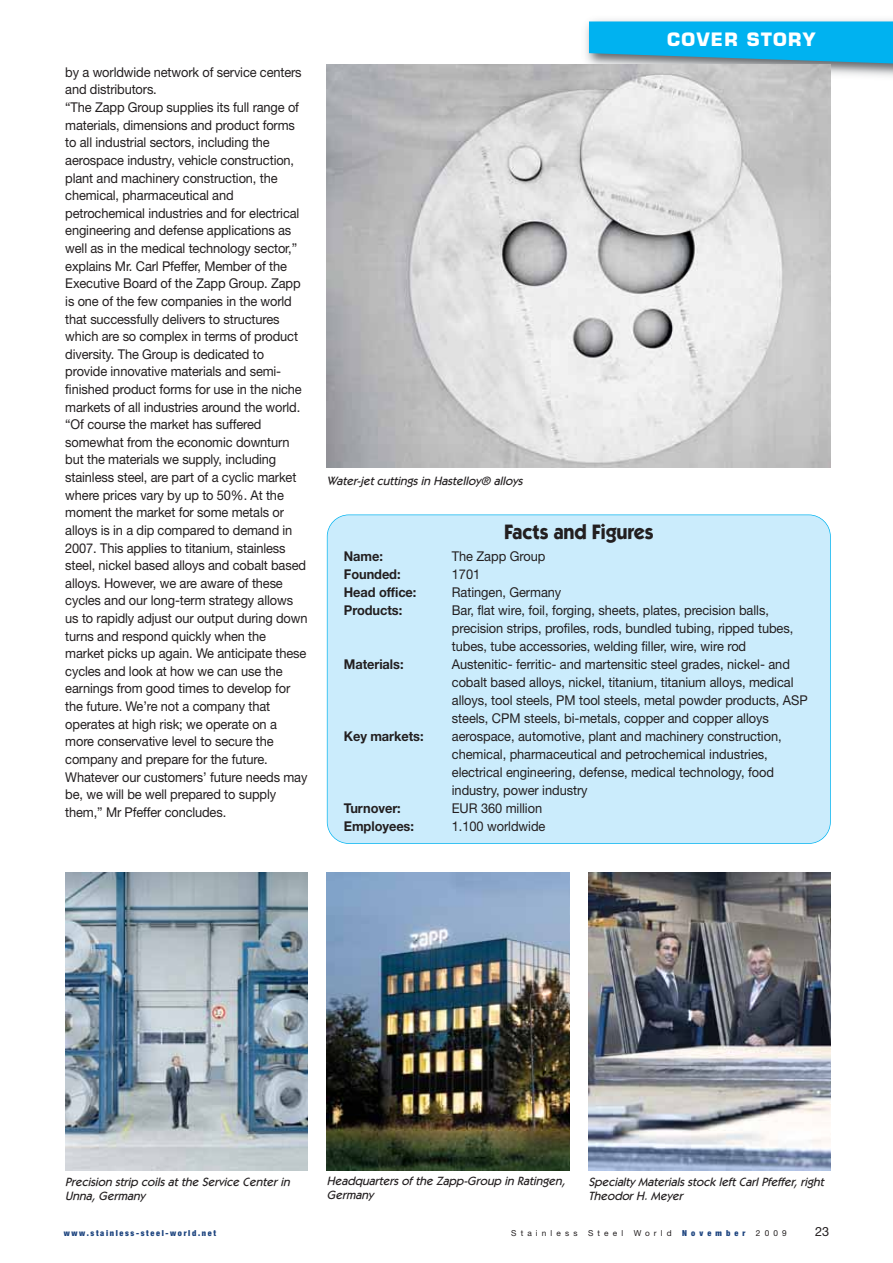
<style>
.page{position:relative;width:893px;height:1263px;background:#fff}
.page>*{position:absolute;margin:0;border:0;box-sizing:border-box;transform-origin:0 0}
.t1{font:700 21px "Itc Kabel";letter-spacing:-.01em;color:#231f20;scale:.95 1}
.t2{font:700 18px "Eurostile LT Std";letter-spacing:.075em;color:#fff}
.t3{font:13.5px/17.5px "Helvetica Neue";letter-spacing:-.01em;color:#231f20;scale:.95 1}
.t4{font:700 13.5px "Helvetica Neue";letter-spacing:-.005em;color:#231f20;scale:.95 1}
.t5{font:12.75px "Helvetica Neue";color:#231f20}
.t6{font:italic 500 12px/13.5px "Itc Kabel";color:#231f20}
.t7{font:900 condensed 8.25px "Helvetica Neue";letter-spacing:.2em;color:#1c437e}
.t8{font:8.25px "Helvetica Neue";letter-spacing:.5em;color:#231f20}
.t9{font:900 condensed 8.25px "Helvetica Neue";letter-spacing:.5em;color:#1c437e}
</style>
<div class="page">
<div style="left:327px;top:515px;width:503px;height:328px;background:#cbecfc;border-radius:21px"></div>
<div style="left:327px;top:515px;width:503px;height:329px;border:2px solid #00b2f0;border-radius:22px"></div>
<img style="left:585px;top:19px;width:307px;height:63px">
<svg style="left:589px;top:21px;width:303px;height:43px;background:#16afe4"></svg>
<img style="left:327px;top:64px;width:503px;height:404px">
<img style="left:65px;top:873px;width:243px;height:297px">
<img style="left:327px;top:873px;width:242px;height:297px">
<img style="left:588px;top:873px;width:242px;height:297px">
<p class="t3" style="left:65px;top:65px;width:256px">by a worldwide network of service centers and distributors.<br>“The Zapp Group supplies its full range of materials, dimensions and product forms to all industrial sectors, including the aerospace industry, vehicle construction, plant and machinery construction, the chemical, pharmaceutical and petrochemical industries and for electrical engineering and defense applications as well as in the medical technology sector,” explains Mr. Carl Pfeffer, Member of the Executive Board of the Zapp Group. Zapp is one of the few companies in the world that successfully delivers to structures which are so complex in terms of product diversity. The Group is dedicated to provide innovative materials and semi&shy;finished product forms for use in the niche markets of all industries around the world. “Of course the market has suffered somewhat from the economic downturn but the materials we supply, including stainless steel, are part of a cyclic market where prices vary by up to 50%. At the moment the market for some metals or alloys is in a dip compared to demand in 2007. This applies to titanium, stainless steel, nickel based alloys and cobalt based alloys. However, we are aware of these cycles and our long-term strategy allows us to rapidly adjust our output during down turns and respond quickly when the market picks up again. We anticipate these cycles and look at how we can use the earnings from good times to develop for the future. We’re not a company that operates at high risk; we operate on a more conservative level to secure the company and prepare for the future.<br>Whatever our customers’ future needs may be, we will be well prepared to supply them,” Mr Pfeffer concludes.</p>
<h2 class="t2" style="left:667px;top:29px;width:150px">COVER STORY</h2>
<p class="t6" style="left:327px;top:475px;width:199px">Water-jet cuttings in Hastelloy® alloys</p>
<h1 class="t1" style="left:504px;top:524px;width:159px">Facts and Figures</h1>
<p class="t4" style="left:344px;top:552px;width:43px">Name:</p>
<p class="t3" style="left:452px;top:549px;width:100px">The Zapp Group</p>
<p class="t4" style="left:344px;top:570px;width:61px">Founded:</p>
<p class="t3" style="left:452px;top:567px;width:31px">1701</p>
<p class="t4" style="left:344px;top:588px;width:78px">Head office:</p>
<p class="t3" style="left:452px;top:585px;width:117px">Ratingen, Germany</p>
<p class="t4" style="left:344px;top:606px;width:63px">Products:</p>
<p class="t3" style="left:452px;top:603px;width:361px;line-height:18px">Bar, flat wire, foil, forging, sheets, plates, precision balls, precision strips, profiles, rods, bundled tubing, ripped tubes, tubes, tube accessories, welding filler, wire, wire rod</p>
<p class="t4" style="left:344px;top:660px;width:64px">Materials:</p>
<p class="t3" style="left:452px;top:657px;width:376px;line-height:18px">Austenitic- ferritic- and martensitic steel grades, nickel- and cobalt based alloys, nickel, titanium, titanium alloys, medical alloys, tool steels, PM tool steels, metal powder products, ASP steels, CPM steels, bi-metals, copper and copper alloys</p>
<p class="t4" style="left:344px;top:732px;width:85px">Key markets:</p>
<p class="t3" style="left:452px;top:729px;width:348px;line-height:18px">aerospace, automotive, plant and machinery construction, chemical, pharmaceutical and petrochemical industries, electrical engineering, defense, medical technology, food industry, power industry</p>
<p class="t4" style="left:344px;top:803px;width:61px">Turnover:</p>
<p class="t3" style="left:452px;top:801px;width:97px">EUR 360 million</p>
<p class="t4" style="left:344px;top:821px;width:75px">Employees:</p>
<p class="t3" style="left:452px;top:819px;width:100px">1.100 worldwide</p>
<p class="t6" style="left:65px;top:1176px;width:228px">Precision strip coils at the Service Center in<br>Unna, Germany</p>
<p class="t6" style="left:327px;top:1176px;width:242px">Headquarters of the Zapp-Group in Ratingen,<br>Germany</p>
<p class="t6" style="left:588px;top:1176px;width:239px">Specialty Materials stock left Carl Pfeffer, right<br>Theodor H. Meyer</p>
<p class="t7" style="left:64px;top:1229px;width:154px">www.stainless-steel-world.net</p>
<p class="t8" style="left:511px;top:1231px;width:68px">Stainless</p>
<p class="t8" style="left:588px;top:1231px;width:37px">Steel</p>
<p class="t8" style="left:633px;top:1231px;width:39px">World</p>
<p class="t9" style="left:682px;top:1229px;width:65px">November</p>
<p class="t8" style="left:756px;top:1231px;width:32px">2009</p>
<p class="t5" style="left:815px;top:1227px;width:16px">23</p>
</div>
